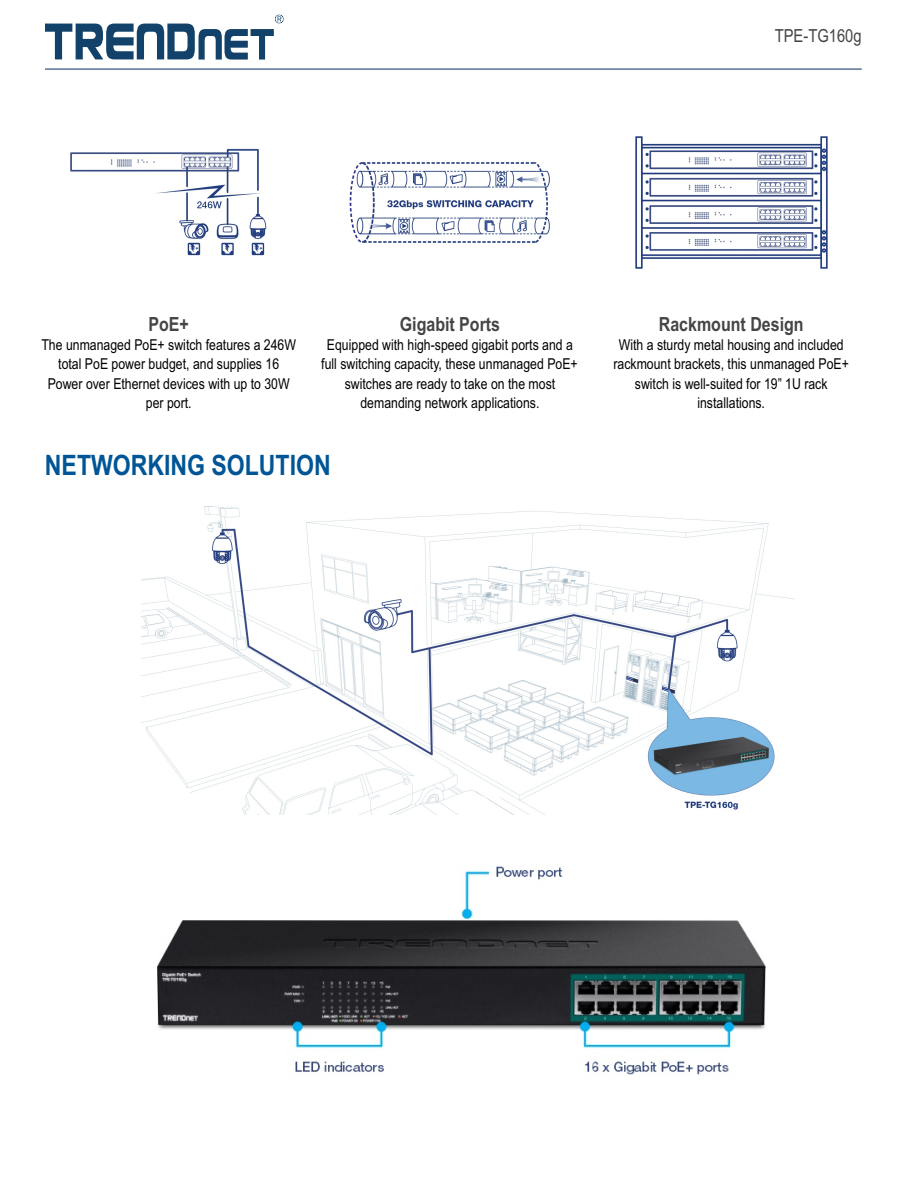
<style>
.page{position:relative;width:918px;height:1188px;background:#fff}
.page>*{position:absolute;margin:0;border:0;box-sizing:border-box;transform-origin:0 0}
.t1{font:700 28.2px "Arial Narrow";color:#005596}
.t2{font:700 19.5px "Arial Narrow";color:#454545}
.t3{font:18px "Arial Narrow";color:#454545}
.t4{font:15px/19.5px "Arial Narrow";color:#000;text-align:center}
</style>
<div class="page">
<img style="left:70px;top:148px;width:197px;height:108px">
<img style="left:349px;top:162px;width:201px;height:81px">
<img style="left:635px;top:136px;width:193px;height:133px">
<img style="left:141px;top:506px;width:654px;height:309px">
<img style="left:157px;top:866px;width:609px;height:209px">
<svg style="left:45px;top:15px;width:239px;height:45px"></svg>
<hr style="left:45px;top:68px;width:817px;height:2px;background:#32537e">
<p class="t3" style="left:775px;top:28px;width:88px">TPE-TG160g</p>
<h2 class="t2" style="left:149px;top:317px;width:42px">PoE+</h2>
<p class="t4" style="left:41px;top:336px;width:256px">The unmanaged PoE+ switch features a 246W total PoE power budget, and supplies 16<br>Power over Ethernet devices with up to 30W per port.</p>
<h2 class="t2" style="left:400px;top:317px;width:102px">Gigabit Ports</h2>
<p class="t4" style="left:321px;top:336px;width:258px">Equipped with high-speed gigabit ports and a full switching capacity, these unmanaged PoE+ switches are ready to take on the most demanding network applications.</p>
<h1 class="t1" style="left:45px;top:454px;width:287px">NETWORKING SOLUTION</h1>
<h2 class="t2" style="left:659px;top:317px;width:146px">Rackmount Design</h2>
<p class="t4" style="left:613px;top:336px;width:237px">With a sturdy metal housing and included rackmount brackets, this unmanaged PoE+ switch is well-suited for 19” 1U rack installations.</p>
</div>
